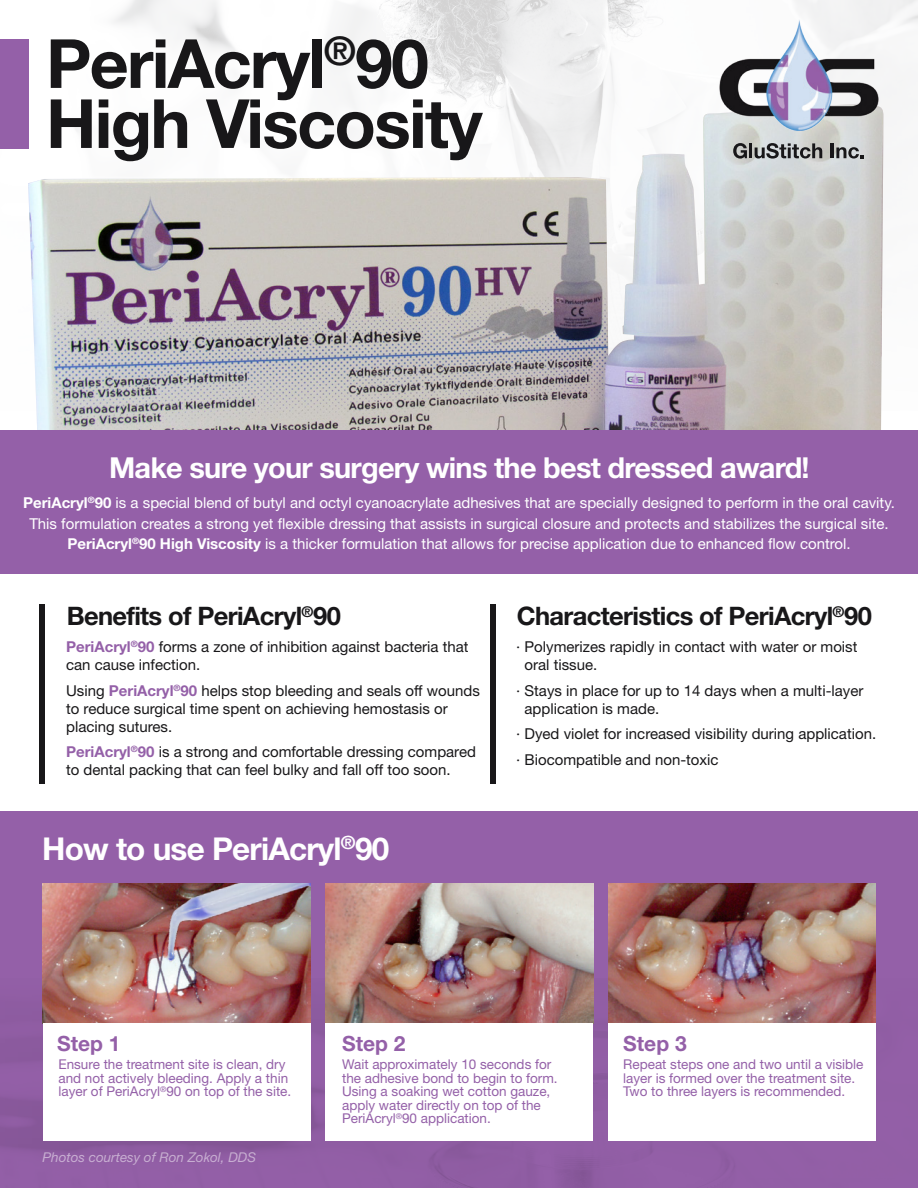
<style>
.page{position:relative;width:918px;height:1188px;background:#fff}
.page>*{position:absolute;margin:0;border:0;box-sizing:border-box;transform-origin:0 0}
.t1{font:700 67.95px/60px "Helvetica Neue";letter-spacing:-.025em;color:#181719}
.t2{font:700 31.5px "Helvetica Neue";letter-spacing:-.025em;color:#fff}
.t3{font:700 28.95px "Helvetica Neue";letter-spacing:-.025em;color:#fff}
.t4{font:700 25.5px "Helvetica Neue";letter-spacing:-.025em;color:#181719}
.t5{font:700 21px "Helvetica Neue";color:#9460a8}
.t6{font:15px/18px "Helvetica Neue";color:#181719}
.t7{font:15px/20.4px "Helvetica Neue";color:#fff;text-align:center}
.t8{font:13.5px/13.5px "Helvetica Neue";color:#9460a8}
.t9{font:italic 13.5px "Helvetica Neue";color:#fff}
.s1{font-weight:700}
.s2{font-weight:700;color:#9460a8}
</style>
<div class="page">
<img style="left:0;top:0;width:918px;height:431px">
<img style="left:28px;top:104px;width:856px;height:327px">
<div style="left:0;top:431px;width:918px;height:143px;background:#9460a8"></div>
<svg style="left:733px;top:143px;width:14px;height:16px"></svg>
<hr style="left:749px;top:143px;width:3px;height:15px;background:#181719">
<svg style="left:755px;top:143px;width:67px;height:16px"></svg>
<hr style="left:831px;top:143px;width:3px;height:15px;background:#181719">
<svg style="left:836px;top:147px;width:28px;height:12px"></svg>
<img style="left:711px;top:19px;width:175px;height:111px">
<div style="left:0;top:39px;width:29px;height:109px;background:#9460a8"></div>
<div style="left:39px;top:604px;width:6px;height:180px;background:#181719"></div>
<div style="left:490px;top:604px;width:6px;height:180px;background:#181719"></div>
<div style="left:0;top:811px;width:918px;height:377px;background:#9460a8"></div>
<img style="left:43px;top:884px;width:267px;height:139px">
<img style="left:326px;top:884px;width:267px;height:139px">
<img style="left:608px;top:884px;width:268px;height:139px">
<div style="left:43px;top:1023px;width:267px;height:118px;background:#fff"></div>
<div style="left:326px;top:1023px;width:267px;height:118px;background:#fff"></div>
<div style="left:608px;top:1023px;width:268px;height:118px;background:#fff"></div>
<h1 class="t1" style="left:46px;top:32px;width:438px">PeriAcryl<sup>®</sup>90<br>High Viscosity</h1>
<h3 class="t3" style="left:109px;top:450px;width:702px">Make sure your surgery wins the best dressed award!</h3>
<p class="t7" style="left:23px;top:493px;width:873px"><span class="s1">PeriAcryl</span><sup>®</sup><span class="s1">90</span> is a special blend of butyl and octyl cyanoacrylate adhesives that are specially designed to perform in the oral cavity.<br>This formulation creates a strong yet flexible dressing that assists in surgical closure and protects and stabilizes the surgical site.<br><span class="s1">PeriAcryl</span><sup>®</sup><span class="s1">90 High Viscosity</span> is a thicker formulation that allows for precise application due to enhanced flow control.</p>
<h3 class="t4" style="left:67px;top:600px;width:276px">Benefits of PeriAcryl<sup>®</sup>90</h3>
<p class="t6" style="left:66px;top:637px;width:404px"><span class="s2">PeriAcryl</span><sup>®</sup><span class="s2">90</span> forms a zone of inhibition against bacteria that can cause infection.</p>
<p class="t6" style="left:66px;top:681px;width:415px">Using <span class="s2">PeriAcryl</span><sup>®</sup><span class="s2">90</span> helps stop bleeding and seals off wounds to reduce surgical time spent on achieving hemostasis or placing sutures.</p>
<p class="t6" style="left:66px;top:742px;width:411px"><span class="s2">PeriAcryl</span><sup>®</sup><span class="s2">90</span> is a strong and comfortable dressing compared to dental packing that can feel bulky and fall off too soon.</p>
<h2 class="t2" style="left:42px;top:829px;width:349px">How to use PeriAcryl<sup>®</sup>90</h2>
<h3 class="t4" style="left:517px;top:600px;width:357px">Characteristics of PeriAcryl<sup>®</sup>90</h3>
<p class="t6" style="left:525px;top:637px;width:335px;text-indent:-8px">· Polymerizes rapidly in contact with water or moist oral tissue.</p>
<p class="t6" style="left:525px;top:681px;width:340px;text-indent:-8px">· Stays in place for up to 14 days when a multi-layer application is made.</p>
<p class="t6" style="left:516px;top:721px;width:362px;line-height:25.5px">· Dyed violet for increased visibility during application. · Biocompatible and non-toxic</p>
<h3 class="t5" style="left:57px;top:1031px;width:65px">Step 1</h3>
<h3 class="t5" style="left:342px;top:1031px;width:65px">Step 2</h3>
<h3 class="t5" style="left:623px;top:1031px;width:65px">Step 3</h3>
<p class="t8" style="left:342px;top:1058px;width:217px">Wait approximately 10 seconds for the adhesive bond to begin to form.<br>Using a soaking wet cotton gauze, apply water directly on top of the<br>PeriAcryl<sup>®</sup>90 application.</p>
<p class="t8" style="left:623px;top:1058px;width:242px">Repeat steps one and two until a visible layer is formed over the treatment site.<br>Two to three layers is recommended.</p>
<p class="t9" style="left:43px;top:1149px;width:215px">Photos courtesy of Ron Zokol, DDS</p>
<p class="t8" style="left:58px;top:1058px;width:234px">Ensure the treatment site is clean, dry and not actively bleeding. Apply a thin layer of PeriAcryl<sup>®</sup>90 on top of the site.</p>
</div>
